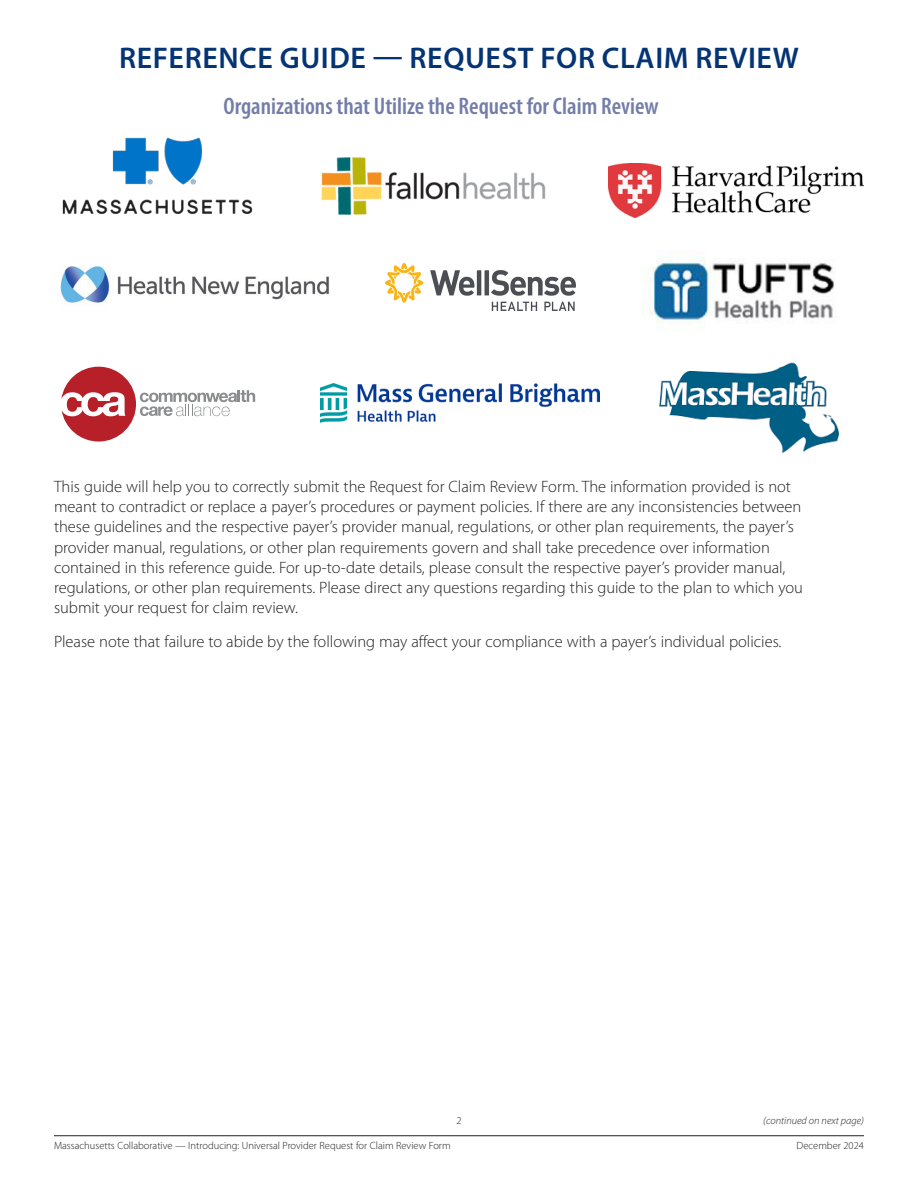
<style>
.page{position:relative;width:918px;height:1188px;background:#fff}
.page>*{position:absolute;margin:0;border:0;box-sizing:border-box;transform-origin:0 0}
.TT{font:600 30px "Myriad Pro";letter-spacing:.02em;color:#053474}
.t1{font:600 condensed 24px "Myriad Pro";color:#737da9}
.TXT{font:300 16.5px/20.2px "Myriad Pro";color:#231f20}
.t2{font:300 10.5px "Myriad Pro";color:#231f20}
.t3{font:italic 300 10.5px "Myriad Pro";color:#231f20}
</style>
<div class="page">
<hr style="left:54px;top:1135px;width:810px;height:1px;background:#231f20">
<img style="left:62px;top:137px;width:191px;height:77px">
<img style="left:321px;top:157px;width:225px;height:58px">
<img style="left:609px;top:163px;width:255px;height:54px">
<img style="left:386px;top:264px;width:189px;height:46px">
<svg style="left:61px;top:367px;width:194px;height:75px"></svg>
<img style="left:320px;top:384px;width:279px;height:38px">
<img style="left:659px;top:362px;width:180px;height:91px">
<img style="left:641px;top:250px;width:193px;height:74px">
<img style="left:60px;top:266px;width:269px;height:39px">
<p class="TT" style="left:119px;top:41px;width:681px">REFERENCE GUIDE — REQUEST FOR CLAIM REVIEW</p>
<h2 class="t1" style="left:223px;top:93px;width:437px">Organizations that Utilize the Request for Claim Review</h2>
<p class="TXT" style="left:54px;top:477px;width:751px">This guide will help you to correctly submit the Request for Claim Review Form. The information provided is not meant to contradict or replace a payer’s procedures or payment policies. If there are any inconsistencies between these guidelines and the respective payer’s provider manual, regulations, or other plan requirements, the payer’s provider manual, regulations, or other plan requirements govern and shall take precedence over information contained in this reference guide. For up-to-date details, please consult the respective payer’s provider manual, regulations, or other plan requirements. Please direct any questions regarding this guide to the plan to which you submit your request for claim review.</p>
<p class="TXT" style="left:54px;top:632px;width:729px">Please note that failure to abide by the following may affect your compliance with a payer’s individual policies.</p>
<p class="t2" style="left:456px;top:1115px;width:7px">2</p>
<p class="t3" style="left:763px;top:1115px;width:102px">(continued on next page)</p>
<p class="t2" style="left:54px;top:1140px;width:398px">Massachusetts Collaborative — Introducing: Universal Provider Request for Claim Review Form</p>
<p class="t2" style="left:797px;top:1140px;width:69px">December 2024</p>
</div>
